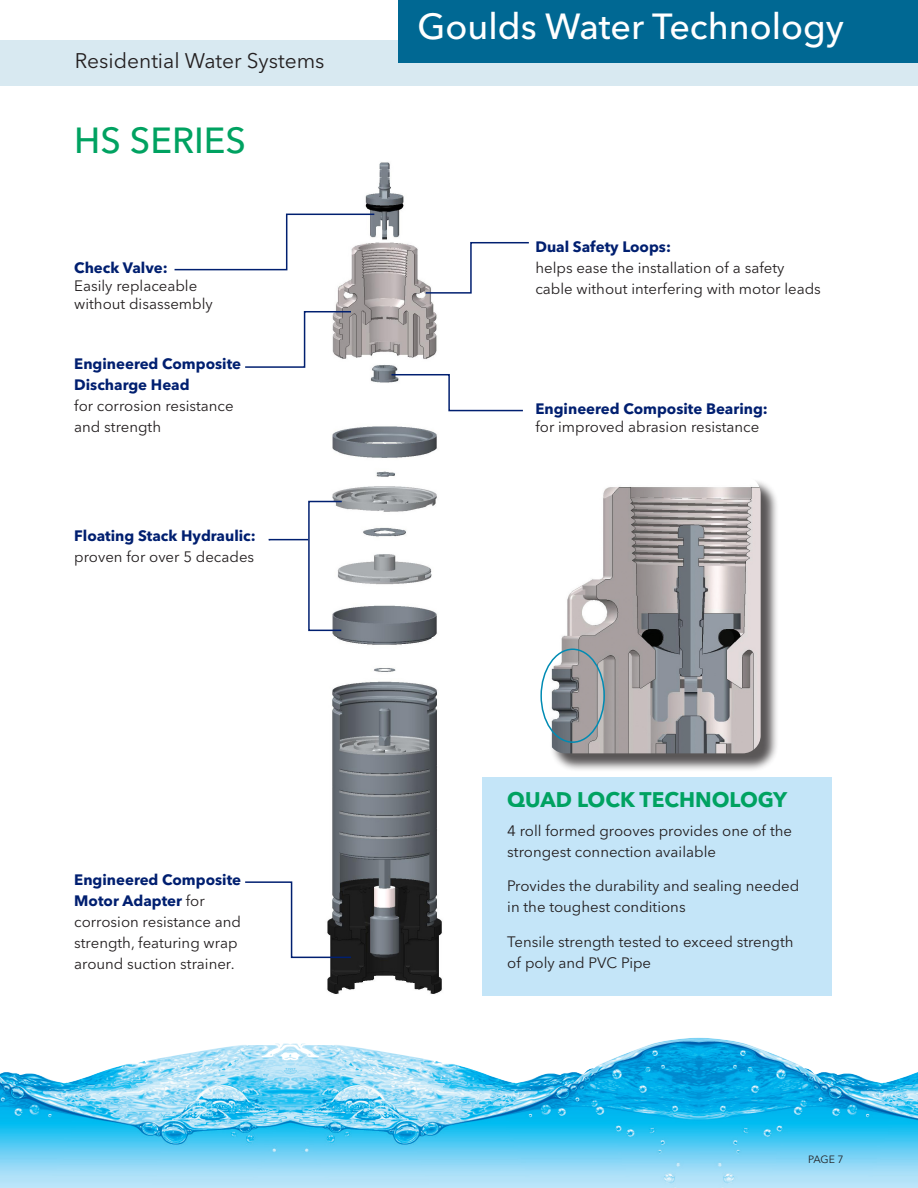
<style>
.page{position:relative;width:918px;height:1188px;background:#fff}
.page>*{position:absolute;margin:0;border:0;box-sizing:border-box;transform-origin:0 0}
.t1{font:500 36px "Avenir Next LT Pro";color:#fff}
.t2{font:500 36px "Avenir Next LT Pro";color:#00a261}
.t3{font:21px "Avenir Next LT Pro";color:#231f20}
.t4{font:700 21px "Avenir Next LT Pro";color:#00a261}
.t5{font:15px/21px "Avenir Next LT Pro";color:#231f20}
.t6{font:700 15px/21px "Avenir Next LT Pro";color:#001f70}
.t7{font:10.5px "Avenir Next LT Pro";color:#231f20}
.s1{font-weight:700;color:#001f70}
.s2{font-weight:400;color:#231f20}
</style>
<div class="page">
<div style="left:483px;top:777px;width:349px;height:218px;background:#c4e5f8"></div>
<img style="left:308px;top:426px;width:129px;height:219px">
<img style="left:327px;top:668px;width:115px;height:326px">
<img style="left:335px;top:162px;width:102px;height:221px">
<img style="left:0;top:1044px;width:290px;height:144px">
<img style="left:290px;top:1038px;width:628px;height:150px">
<svg style="left:245px;top:881px;width:107px;height:78px"></svg>
<svg style="left:174px;top:213px;width:202px;height:58px"></svg>
<svg style="left:245px;top:310px;width:107px;height:59px"></svg>
<svg style="left:424px;top:241px;width:105px;height:53px"></svg>
<svg style="left:390px;top:373px;width:133px;height:39px"></svg>
<div style="left:550px;top:478px;width:230px;height:294px;background:#231f20;opacity:.75"></div>
<img style="left:547px;top:478px;width:214px;height:275px">
<div style="left:540px;top:649px;width:65px;height:94px;border:2px solid #008bb3;border-radius:50%"></div>
<div style="left:308px;top:501px;width:35px;height:130px;border:2px solid #001f70"></div>
<svg style="left:268px;top:538px;width:42px;height:4px"></svg>
<div style="left:0;top:40px;width:918px;height:46px;background:#d8e9f1"></div>
<div style="left:399px;top:0;width:519px;height:63px;background:#006893"></div>
<h2 class="t3" style="left:75px;top:49px;width:251px">Residential Water Systems</h2>
<p class="t2" style="left:74px;top:119px;width:173px">HS SERIES</p>
<p class="t5" style="left:74px;top:259px;width:140px;line-height:18px"><span class="s1">Check Valve:<br></span>Easily replaceable without disassembly</p>
<p class="t5" style="left:74px;top:353px;width:168px"><span class="s1">Engineered Composite<br>Discharge Head<br></span>for corrosion resistance and strength</p>
<p class="t6" style="left:74px;top:525px;width:183px">Floating Stack Hydraulic: <span class="s2">proven for over 5 decades</span></p>
<p class="t5" style="left:74px;top:869px;width:168px"><span class="s1">Engineered Composite<br>Motor Adapter</span> for corrosion resistance and strength, featuring wrap around suction strainer.</p>
<h1 class="t1" style="left:418px;top:5px;width:428px">Goulds Water Technology</h1>
<p class="t5" style="left:535px;top:236px;width:287px"><span class="s1">Dual Safety Loops:<br></span>helps ease the installation of a safety cable without interfering with motor leads</p>
<p class="t5" style="left:535px;top:400px;width:234px;line-height:18px"><span class="s1">Engineered Composite Bearing: </span>for improved abrasion resistance</p>
<p class="t4" style="left:507px;top:787px;width:281px">QUAD LOCK TECHNOLOGY</p>
<p class="t5" style="left:507px;top:820px;width:286px">4 roll formed grooves provides one of the strongest connection available</p>
<p class="t5" style="left:507px;top:875px;width:294px">Provides the durability and sealing needed in the toughest conditions</p>
<p class="t5" style="left:507px;top:931px;width:288px">Tensile strength tested to exceed strength of poly and PVC Pipe</p>
<p class="t7" style="left:808px;top:1153px;width:37px">PAGE 7</p>
</div>
